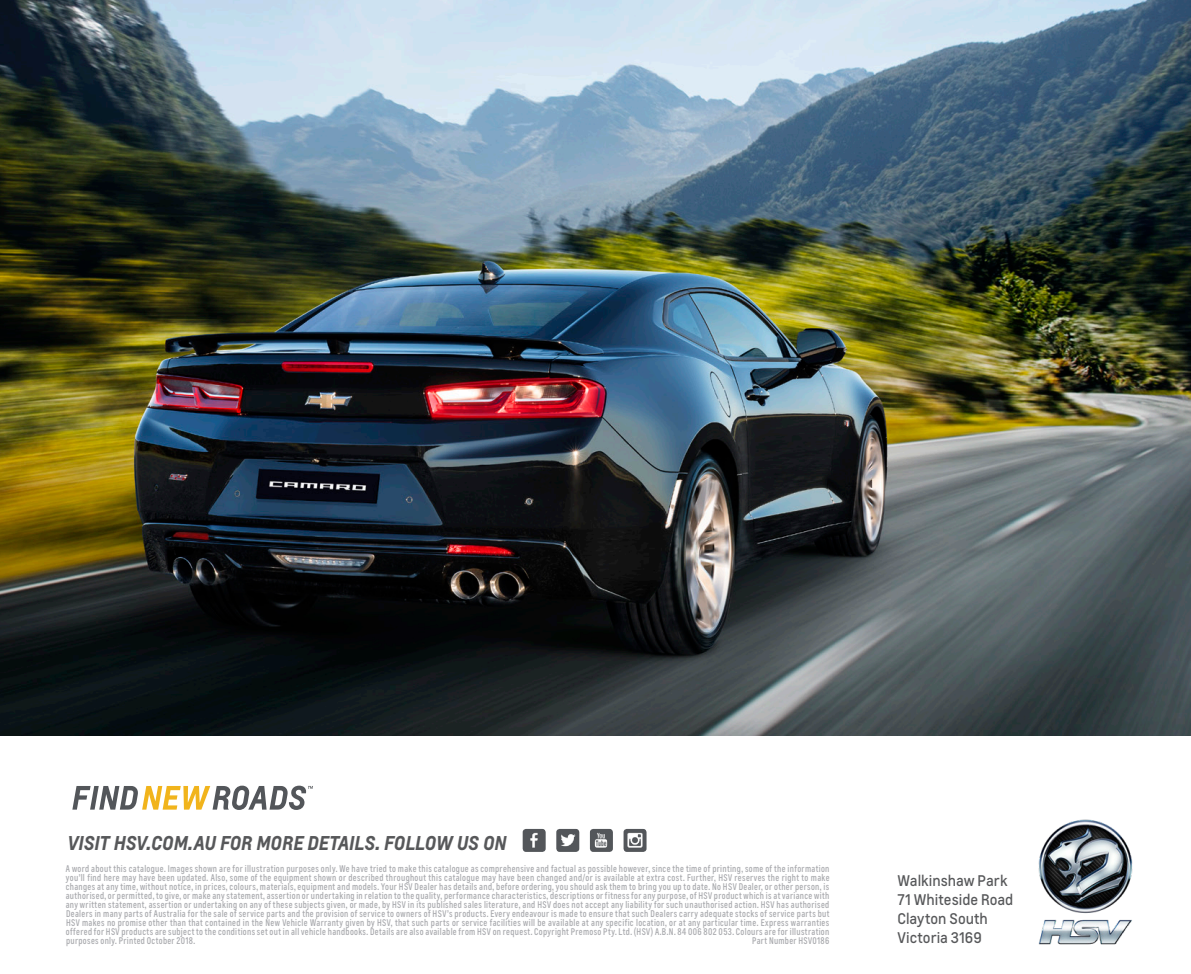
<style>
.page{position:relative;width:1191px;height:974px;background:#fff}
.page>*{position:absolute;margin:0;border:0;box-sizing:border-box;transform-origin:0 0}
.Page_Header_with{font:italic 700 18.6px "Louis Global 2";letter-spacing:-.01em;color:#57585a}
.t1{font:14.4px/19.2px "Louis Global 2";color:#57585a}
.t2{font:condensed 9px/9px "Louis Global 2";letter-spacing:.04em;color:#a8a9ad;text-align:justify}
</style>
<div class="page">
<img style="left:0;top:0;width:1191px;height:736px">
<svg style="left:72px;top:785px;width:241px;height:25px"></svg>
<img style="left:1038px;top:819px;width:95px;height:126px">
<img style="left:623px;top:829px;width:23px;height:23px">
<img style="left:590px;top:829px;width:23px;height:23px">
<img style="left:556px;top:829px;width:23px;height:23px">
<img style="left:522px;top:829px;width:23px;height:23px">
<p class="Page_Header_with" style="left:67px;top:829px;width:440px">VISIT HSV.COM.AU FOR MORE DETAILS. FOLLOW US ON</p>
<p class="t2" style="left:66px;top:864px;width:765px">A word about this catalogue. Images shown are for illustration purposes only. We have tried to make this catalogue as comprehensive and factual as possible however, since the time of printing, some of the information you’ll find here may have been updated. Also, some of the equipment shown or described throughout this catalogue may have been changed and/or is available at extra cost. Further, HSV reserves the right to make changes at any time, without notice, in prices, colours, materials, equipment and models. Your HSV Dealer has details and, before ordering, you should ask them to bring you up to date. No HSV Dealer, or other person, is authorised, or permitted, to give, or make any statement, assertion or undertaking in relation to the quality, performance characteristics, descriptions or fitness for any purpose, of HSV product which is at variance with any written statement, assertion or undertaking on any of these subjects given, or made, by HSV in its published sales literature, and HSV does not accept any liability for such unauthorised action. HSV has authorised Dealers in many parts of Australia for the sale of service parts and the provision of service to owners of HSV’s products. Every endeavour is made to ensure that such Dealers carry adequate stocks of service parts but HSV makes no promise other than that contained in the New Vehicle Warranty given by HSV, that such parts or service facilities will be available at any specific location, or at any particular time. Express warranties offered for HSV products are subject to the conditions set out in all vehicle handbooks. Details are also available from HSV on request. Copyright Premoso Pty. Ltd. (HSV) A.B.N. 84 006 802 053. Colours are for illustration purposes only. Printed October 2018.</p>
<p class="t2" style="left:752px;top:936px;width:79px">Part Number HSV0186</p>
<p class="t1" style="left:897px;top:870px;width:112px">Walkinshaw Park</p>
<p class="t1" style="left:897px;top:890px;width:117px">71 Whiteside Road</p>
<p class="t1" style="left:897px;top:909px;width:92px">Clayton South<br>Victoria 3169</p>
</div>
